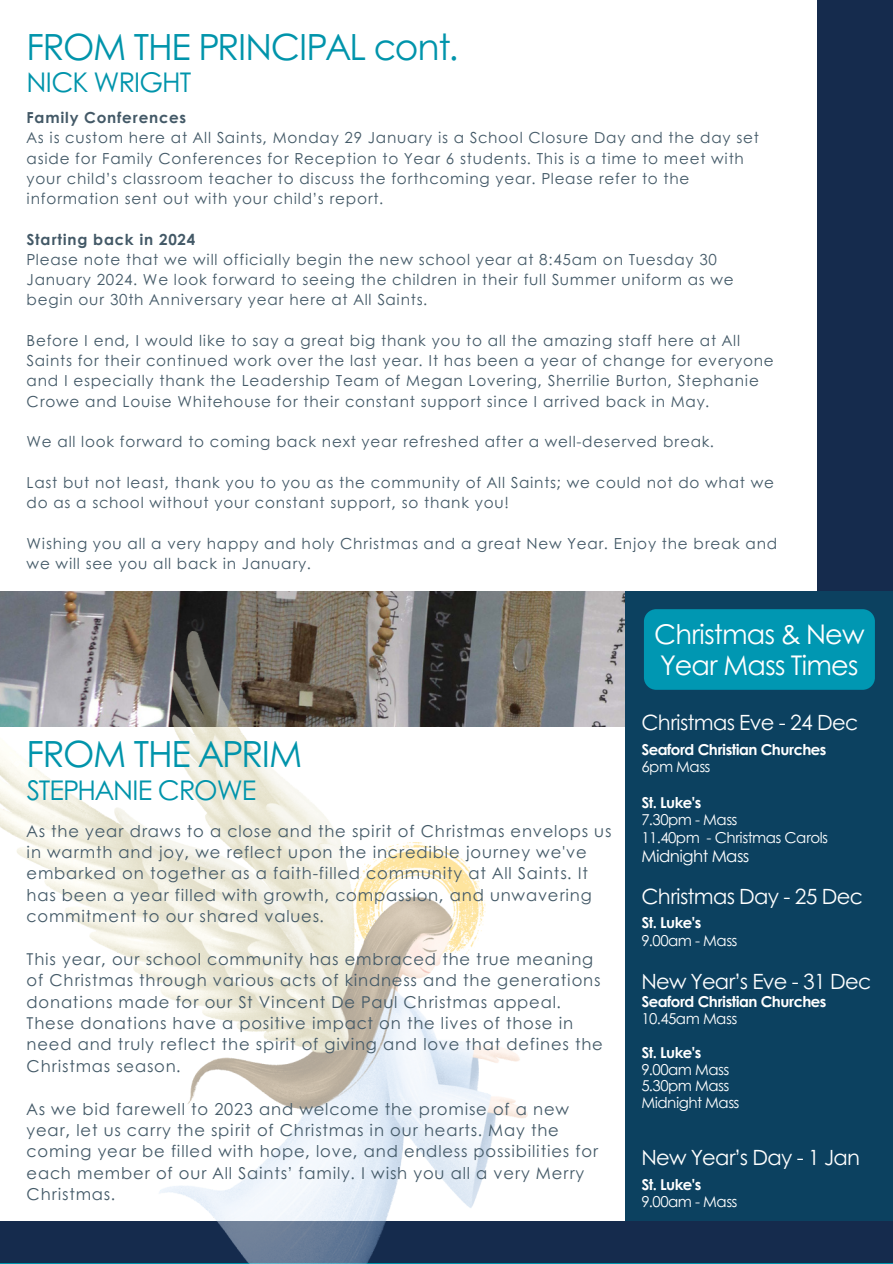
<style>
.page{position:relative;width:893px;height:1264px;background:#fff}
.page>*{position:absolute;margin:0;border:0;box-sizing:border-box;transform-origin:0 0}
.t1{font:36.15px "Century Gothic";letter-spacing:-.035em;color:#0094ab}
.t2{font:27.15px/31.5px "Century Gothic";letter-spacing:-.035em;color:#fff}
.t3{font:27.15px "Century Gothic";letter-spacing:-.035em;color:#0094ab}
.t4{font:21px "Century Gothic";letter-spacing:-.035em;color:#fff}
.t5{font:16.5px "Century Gothic";letter-spacing:-.035em;color:#fff}
.t6{font:16.35px/21.3px "Century Gothic";letter-spacing:.05em;color:#435967}
.t7{font:15.15px/20.2px "Century Gothic";letter-spacing:.05em;color:#435967}
.t8{font:700 15.15px "Century Gothic";letter-spacing:.05em;color:#435967}
.t9{font:15px "Century Gothic";letter-spacing:-.035em;color:#fff}
.t10{font:700 15px "Century Gothic";letter-spacing:-.035em;color:#fff}
</style>
<div class="page">
<div style="left:0;top:1220px;width:830px;height:43px;background:#152b4d"></div>
<img style="left:0;top:591px;width:625px;height:135px">
<div style="left:817px;top:0;width:75px;height:1263px;background:#152b4d"></div>
<hr style="left:0;top:1263px;width:892px;height:1px;background:#0094ab">
<div style="left:625px;top:591px;width:267px;height:629px;background:#0c4160"></div>
<img style="left:0;top:631px;width:527px;height:632px">
<div style="left:644px;top:609px;width:230px;height:80px;background:#0097b2;border-radius:12px"></div>
<p class="t1" style="left:27px;top:19px;width:433px">FROM THE PRINCIPAL cont.</p>
<p class="t3" style="left:27px;top:62px;width:166px">NICK WRIGHT</p>
<p class="t8" style="left:27px;top:106px;width:161px">Family Conferences</p>
<p class="t7" style="left:27px;top:127px;width:733px">As is custom here at All Saints, Monday 29 January is a School Closure Day and the day set aside for Family Conferences for Reception to Year 6 students. This is a time to meet with your child’s classroom teacher to discuss the forthcoming year. Please refer to the information sent out with your child’s report.</p>
<p class="t8" style="left:27px;top:228px;width:170px">Starting back in 2024</p>
<p class="t7" style="left:27px;top:249px;width:708px">Please note that we will officially begin the new school year at 8:45am on Tuesday 30<br>January 2024. We look forward to seeing the children in their full Summer uniform as we begin our 30th Anniversary year here at All Saints.</p>
<p class="t7" style="left:27px;top:330px;width:748px">Before I end, I would like to say a great big thank you to all the amazing staff here at All Saints for their continued work over the last year. It has been a year of change for everyone and I especially thank the Leadership Team of Megan Lovering, Sherrilie Burton, Stephanie Crowe and Louise Whitehouse for their constant support since I arrived back in May.</p>
<p class="t7" style="left:27px;top:431px;width:689px">We all look forward to coming back next year refreshed after a well-deserved break.</p>
<p class="t7" style="left:27px;top:471px;width:748px">Last but not least, thank you to you as the community of All Saints; we could not do what we do as a school without your constant support, so thank you!</p>
<p class="t7" style="left:27px;top:532px;width:752px">Wishing you all a very happy and holy Christmas and a great New Year. Enjoy the break and we will see you all back in January.</p>
<p class="t1" style="left:27px;top:726px;width:277px">FROM THE APRIM</p>
<p class="t3" style="left:27px;top:769px;width:231px">STEPHANIE CROWE</p>
<p class="t6" style="left:27px;top:819px;width:586px">As the year draws to a close and the spirit of Christmas envelops us in warmth and joy, we reflect upon the incredible journey we've embarked on together as a faith-filled community at All Saints. It has been a year filled with growth, compassion, and unwavering commitment to our shared values.</p>
<p class="t6" style="left:27px;top:947px;width:577px">This year, our school community has embraced the true meaning of Christmas through various acts of kindness and the generations donations made for our St Vincent De Paul Christmas appeal.<br>These donations have a positive impact on the lives of those in need and truly reflect the spirit of giving and love that defines the Christmas season.</p>
<p class="t6" style="left:27px;top:1097px;width:573px">As we bid farewell to 2023 and welcome the promise of a new year, let us carry the spirit of Christmas in our hearts. May the coming year be filled with hope, love, and endless possibilities for each member of our All Saints’ family. I wish you all a very Merry Christmas.</p>
<p class="t2" style="left:654px;top:617px;width:212px">Christmas &amp; New<br>Year Mass Times</p>
<p class="t4" style="left:641px;top:706px;width:218px">Christmas Eve - 24 Dec</p>
<p class="t10" style="left:641px;top:738px;width:186px">Seaford Christian Churches</p>
<p class="t9" style="left:641px;top:755px;width:70px">6pm Mass</p>
<p class="t10" style="left:641px;top:790px;width:61px">St. Luke's</p>
<p class="t9" style="left:641px;top:808px;width:97px">7.30pm - Mass</p>
<p class="t9" style="left:641px;top:826px;width:188px">11.40pm - Christmas Carols</p>
<p class="t5" style="left:641px;top:843px;width:109px">Midnight Mass</p>
<p class="t4" style="left:641px;top:880px;width:223px">Christmas Day - 25 Dec</p>
<p class="t10" style="left:641px;top:911px;width:61px">St. Luke's</p>
<p class="t9" style="left:641px;top:929px;width:97px">9.00am - Mass</p>
<p class="t4" style="left:641px;top:965px;width:231px">New Year’s Eve - 31 Dec</p>
<p class="t10" style="left:641px;top:990px;width:186px">Seaford Christian Churches</p>
<p class="t9" style="left:641px;top:1007px;width:97px">10.45am Mass</p>
<p class="t10" style="left:641px;top:1040px;width:61px">St. Luke's</p>
<p class="t9" style="left:641px;top:1057px;width:89px">9.00am Mass</p>
<p class="t9" style="left:641px;top:1074px;width:89px">5.30pm Mass</p>
<p class="t9" style="left:641px;top:1091px;width:99px">Midnight Mass</p>
<p class="t4" style="left:641px;top:1141px;width:220px">New Year’s Day - 1 Jan</p>
<p class="t10" style="left:641px;top:1172px;width:61px">St. Luke's</p>
<p class="t9" style="left:641px;top:1190px;width:97px">9.00am - Mass</p>
</div>
